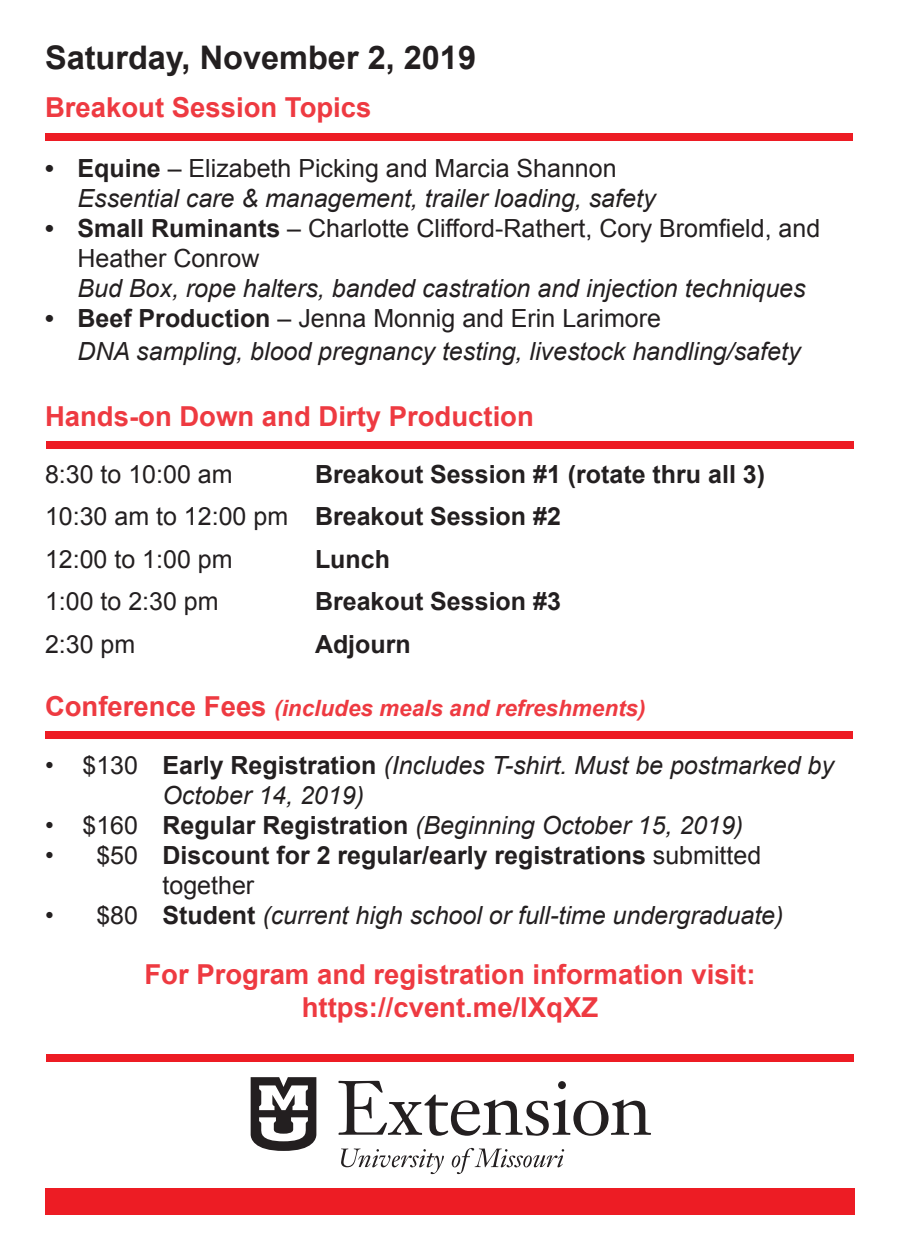
<style>
.page{position:relative;width:900px;height:1260px;background:#fff}
.page>*{position:absolute;margin:0;border:0;box-sizing:border-box;transform-origin:0 0}
.t1{font:700 32.5px "Arial";color:#231f20}
.t2{font:700 27.5px/33px "Arial";color:#ee3a41;text-align:center}
.t3{font:italic 25px/30px "Arial";color:#231f20}
.t4{font:25px/30px "Arial";color:#231f20}
.t5{font:700 25px/30px "Arial";color:#231f20}
.t6{font:italic 700 22.5px "Arial";color:#ee3a41}
.s1{font-weight:700;font-style:normal}
.s2{font-style:normal}
.s3{font-weight:700}
.s4{font-style:italic}
.s5{font-weight:400}
.s6{font-style:normal;font-size:27.5px}
</style>
<div class="page">
<div style="left:45px;top:1188px;width:810px;height:27px;background:#ed1c24"></div>
<svg style="left:250px;top:1077px;width:67px;height:74px"></svg>
<svg style="left:338px;top:1081px;width:313px;height:55px"></svg>
<svg style="left:341px;top:1149px;width:103px;height:25px"></svg>
<svg style="left:452px;top:1148px;width:112px;height:26px"></svg>
<div style="left:46px;top:1054px;width:808px;height:8px;background:#ed1c24"></div>
<div style="left:45px;top:133px;width:807px;height:7px;background:#ed1c24"></div>
<div style="left:46px;top:441px;width:808px;height:7px;background:#ed1c24"></div>
<div style="left:45px;top:731px;width:807px;height:8px;background:#ed1c24"></div>
<p class="t1" style="left:45px;top:36px;width:433px">Saturday, November 2, 2019</p>
<p class="t2" style="left:45px;top:91px;width:328px">Breakout Session Topics</p>
<p class="t3" style="left:78px;top:153px;width:580px;text-indent:-32px"><span class="s1">• Equine</span> <span class="s2">– Elizabeth Picking and Marcia Shannon<br></span>Essential care &amp; management, trailer loading, safety</p>
<p class="t4" style="left:78px;top:213px;width:744px;text-indent:-32px"><span class="s3">• Small Ruminants</span> – Charlotte Clifford-Rathert, Cory Bromfield, and<br>Heather Conrow<br><span class="s4">Bud Box, rope halters, banded castration and injection techniques</span></p>
<p class="t3" style="left:78px;top:302px;width:725px;line-height:33px;text-indent:-32px"><span class="s1">• Beef Production</span> <span class="s2">– Jenna Monnig and Erin Larimore<br></span>DNA sampling, blood pregnancy testing, livestock handling/safety</p>
<p class="t2" style="left:45px;top:400px;width:490px">Hands-on Down and Dirty Production</p>
<p class="t4" style="left:45px;top:459px;width:189px">8:30 to 10:00 am</p>
<p class="t5" style="left:315px;top:460px;width:452px">Breakout Session #1 (rotate thru all 3)</p>
<p class="t5" style="left:45px;top:502px;width:517px"><span class="s5">10:30 am to 12:00 pm</span> Breakout Session #2</p>
<p class="t4" style="left:45px;top:544px;width:189px">12:00 to 1:00 pm</p>
<p class="t5" style="left:315px;top:545px;width:76px">Lunch</p>
<p class="t4" style="left:45px;top:587px;width:175px">1:00 to 2:30 pm</p>
<p class="t5" style="left:315px;top:587px;width:247px">Breakout Session #3</p>
<p class="t4" style="left:45px;top:629px;width:92px">2:30 pm</p>
<p class="t5" style="left:315px;top:630px;width:97px">Adjourn</p>
<p class="t6" style="left:45px;top:693px;width:602px"><span class="s6">Conference Fees</span> (includes meals and refreshments)</p>
<p class="t3" style="left:162px;top:751px;width:673px;text-indent:-118px"><span class="s2">• $130</span> <span class="s1">Early Registration</span> (Includes T-shirt. Must be postmarked by<br>October 14, 2019)</p>
<p class="t3" style="left:45px;top:811px;width:700px"><span class="s2">• $160</span> <span class="s1">Regular Registration</span> (Beginning October 15, 2019)</p>
<p class="t5" style="left:162px;top:841px;width:600px;text-indent:-118px"><span class="s5">• $50</span> Discount for 2 regular/early registrations <span class="s5">submitted together</span></p>
<p class="t3" style="left:45px;top:901px;width:740px"><span class="s2">• $80</span> <span class="s1">Student</span> (current high school or full-time undergraduate)</p>
<p class="t2" style="left:144px;top:959px;width:613px">For Program and registration information visit: https://cvent.me/lXqXZ</p>
</div>
